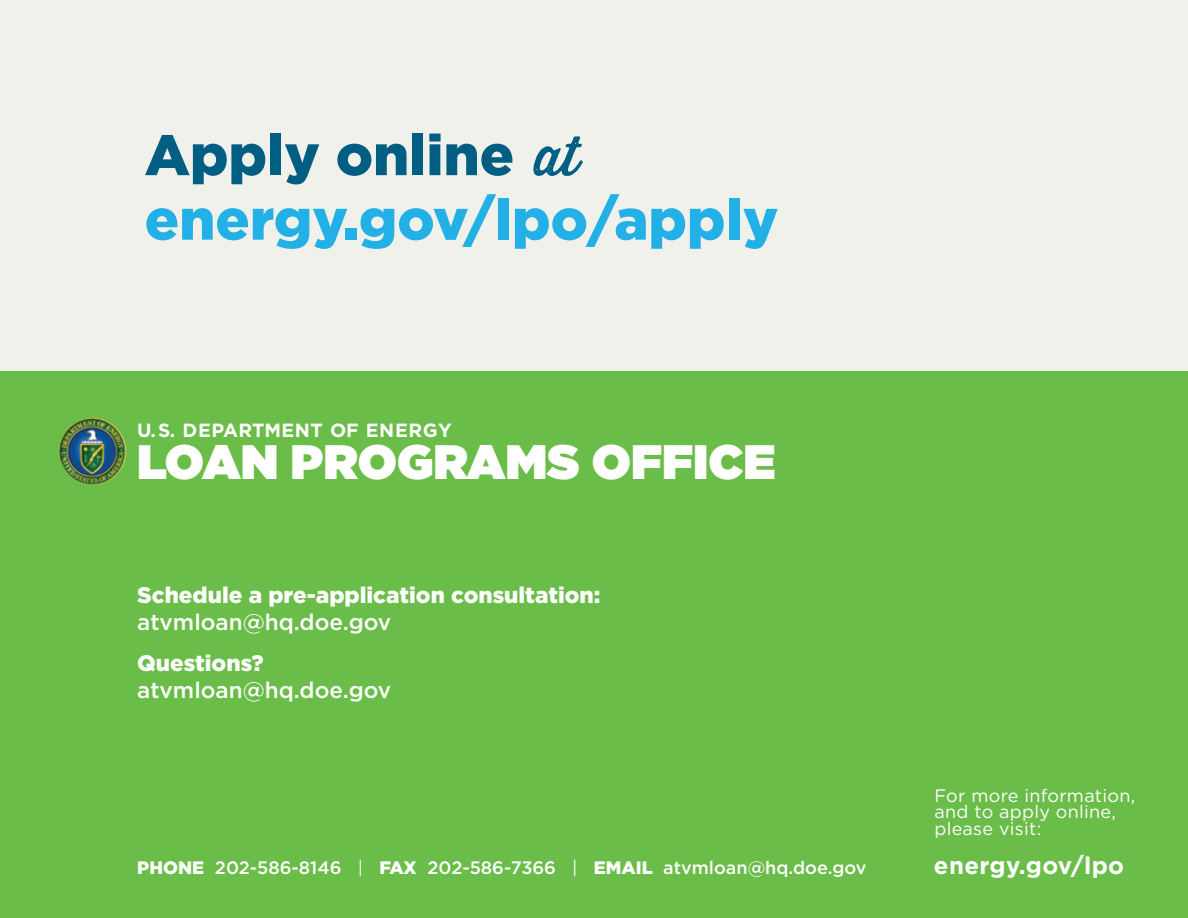
<style>
.page{position:relative;width:1188px;height:918px;background:#f1f1ec}
.page>*{position:absolute;margin:0;border:0;box-sizing:border-box;transform-origin:0 0}
.t1{font:900 57px/64.5px "Gotham";color:#23b0e6}
.t2{font:900 48.3px "Gotham";color:#fff}
.t3{font:700 24px "Gotham";letter-spacing:.015em;color:#fff}
.t4{font:900 22.5px "Gotham";color:#fff}
.t5{font:500 22.5px "Gotham";color:#fff}
.t6{font:700 19.05px "Gotham";letter-spacing:.035em;color:#fff}
.t7{font:500 18px "Gotham";color:#fff}
.t8{font:18px/16.5px "Gotham";letter-spacing:.015em;color:#fff}
.s1{color:#005e83}
.s2{font-family:"Thirsty Rough Reg";font-weight:400;font-size:54px;color:#005e83}
.s3{font-weight:900}
.s4{font-weight:400}
</style>
<div class="page">
<div style="left:0;top:371px;width:1188px;height:547px;background:#6abd49"></div>
<img style="left:59px;top:418px;width:67px;height:67px;border-radius:34px">
<h1 class="t1" style="left:145px;top:122px;width:635px"><span class="s1">Apply online</span> <span class="s2">at </span>energy.gov/lpo/apply</h1>
<p class="t6" style="left:137px;top:418px;width:316px">U.S. DEPARTMENT OF ENERGY</p>
<h2 class="t2" style="left:137px;top:427px;width:640px">LOAN PROGRAMS OFFICE</h2>
<p class="t4" style="left:137px;top:580px;width:465px">Schedule a pre-application consultation:</p>
<p class="t5" style="left:137px;top:608px;width:256px">atvmloan@hq.doe.gov</p>
<p class="t4" style="left:137px;top:648px;width:128px">Questions?</p>
<p class="t5" style="left:137px;top:676px;width:256px">atvmloan@hq.doe.gov</p>
<p class="t8" style="left:934px;top:787px;width:202px">For more information, and to apply online, please visit:</p>
<p class="t7" style="left:137px;top:856px;width:731px"><span class="s3">PHONE</span> 202-586-8146 <span class="s4">|</span> <span class="s3">FAX</span> 202-586-7366 <span class="s4">|</span> <span class="s3">EMAIL</span> atvmloan@hq.doe.gov</p>
<h3 class="t3" style="left:934px;top:850px;width:192px">energy.gov/lpo</h3>
</div>
